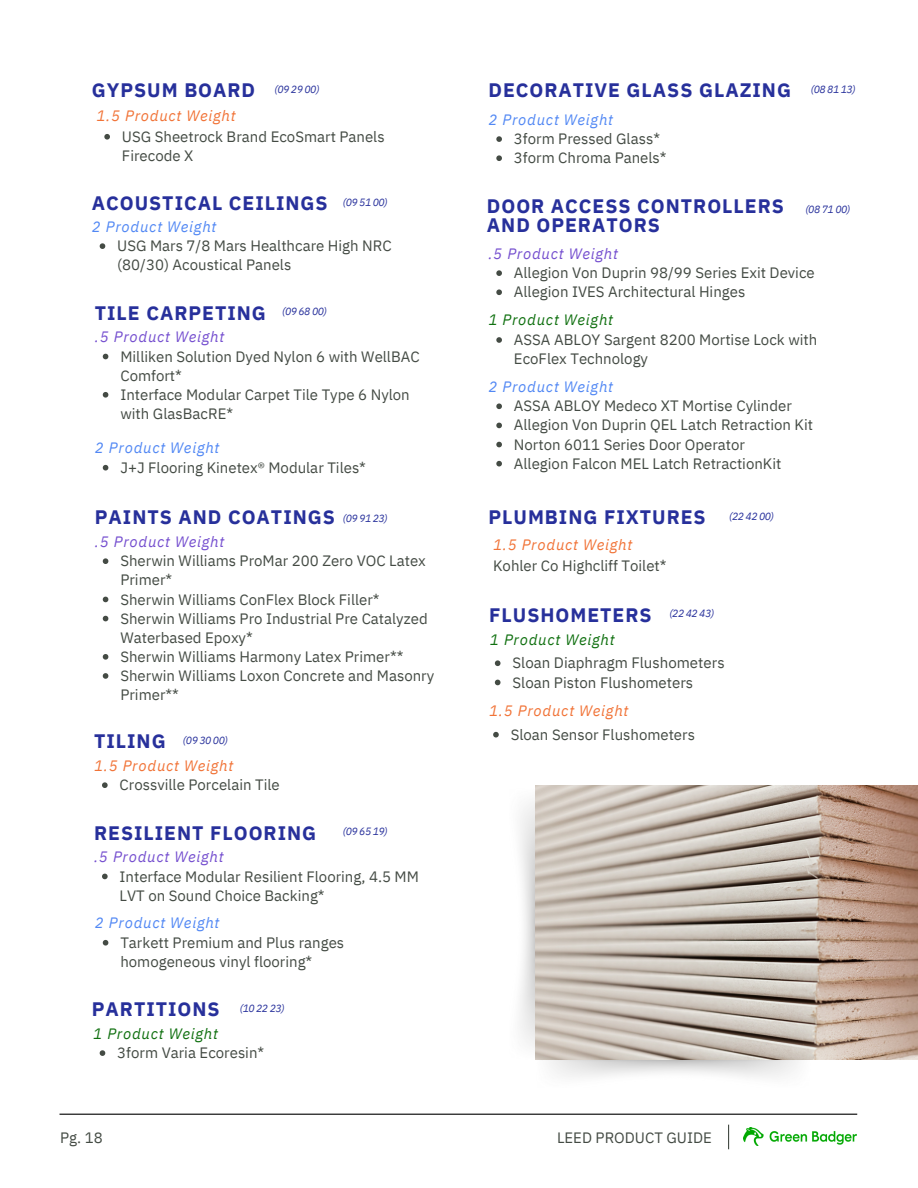
<style>
.page{position:relative;width:918px;height:1188px;background:#fff}
.page>*{position:absolute;margin:0;border:0;box-sizing:border-box;transform-origin:0 0}
.t1{font:700 19.5px/19.2px "IBM Plex Sans";letter-spacing:.05em;color:#27309b}
.t2{font:15px/19.2px "IBM Plex Sans";color:#444b44}
.t3{font:italic 15px "IBM Plex Sans";letter-spacing:.05em;color:#5288f4}
.t4{font:italic 15px "IBM Plex Sans";letter-spacing:.05em;color:#f17337}
.t5{font:italic 15px "IBM Plex Sans";letter-spacing:.05em;color:#754fcf}
.t6{font:italic 15px "IBM Plex Sans";letter-spacing:.05em;color:#107010}
.t7{font:italic 10.5px "IBM Plex Sans";letter-spacing:-.05em;color:#27309b}
</style>
<div class="page">
<img style="left:520px;top:786px;width:16px;height:274px">
<img style="left:536px;top:785px;width:382px;height:275px">
<svg style="left:100px;top:243px;width:5px;height:6px"></svg>
<svg style="left:104px;top:134px;width:6px;height:6px"></svg>
<svg style="left:100px;top:1050px;width:5px;height:6px"></svg>
<svg style="left:495px;top:660px;width:6px;height:6px"></svg>
<svg style="left:495px;top:680px;width:6px;height:5px"></svg>
<svg style="left:103px;top:354px;width:5px;height:5px"></svg>
<svg style="left:103px;top:392px;width:5px;height:6px"></svg>
<svg style="left:103px;top:465px;width:5px;height:6px"></svg>
<svg style="left:103px;top:558px;width:5px;height:6px"></svg>
<svg style="left:103px;top:597px;width:5px;height:5px"></svg>
<svg style="left:103px;top:616px;width:5px;height:5px"></svg>
<svg style="left:103px;top:654px;width:5px;height:6px"></svg>
<svg style="left:103px;top:673px;width:5px;height:6px"></svg>
<svg style="left:496px;top:337px;width:6px;height:6px"></svg>
<svg style="left:496px;top:403px;width:6px;height:6px"></svg>
<svg style="left:496px;top:423px;width:6px;height:5px"></svg>
<svg style="left:496px;top:442px;width:6px;height:5px"></svg>
<svg style="left:496px;top:461px;width:6px;height:5px"></svg>
<svg style="left:496px;top:270px;width:6px;height:6px"></svg>
<svg style="left:496px;top:289px;width:6px;height:6px"></svg>
<svg style="left:496px;top:136px;width:6px;height:6px"></svg>
<svg style="left:496px;top:155px;width:6px;height:6px"></svg>
<svg style="left:102px;top:782px;width:6px;height:6px"></svg>
<svg style="left:102px;top:874px;width:6px;height:5px"></svg>
<svg style="left:103px;top:940px;width:5px;height:6px"></svg>
<svg style="left:493px;top:732px;width:6px;height:5px"></svg>
<hr style="left:60px;top:1114px;width:797px;height:1px;background:#000">
<img style="left:743px;top:1128px;width:114px;height:18px">
<svg style="left:728px;top:1125px;width:1px;height:24px"></svg>
<h1 class="t1" style="left:92px;top:80px;width:165px">GYPSUM BOARD</h1>
<p class="t7" style="left:275px;top:82px;width:46px">(09 29 00)</p>
<p class="t4" style="left:96px;top:106px;width:141px">1.5 Product Weight</p>
<p class="t2" style="left:122px;top:127px;width:264px">USG Sheetrock Brand EcoSmart Panels<br>Firecode X</p>
<h1 class="t1" style="left:92px;top:193px;width:237px">ACOUSTICAL CEILINGS</h1>
<p class="t3" style="left:92px;top:216px;width:126px">2 Product Weight</p>
<p class="t2" style="left:117px;top:236px;width:276px">USG Mars 7/8 Mars Healthcare High NRC (80/30) Acoustical Panels</p>
<p class="t7" style="left:343px;top:195px;width:46px">(09 51 00)</p>
<h1 class="t1" style="left:95px;top:303px;width:172px">TILE CARPETING</h1>
<p class="t5" style="left:95px;top:327px;width:131px">.5 Product Weight</p>
<p class="t2" style="left:120px;top:346px;width:301px">Milliken Solution Dyed Nylon 6 with WellBAC<br>Comfort*<br>Interface Modular Carpet Tile Type 6 Nylon with GlasBacRE*</p>
<p class="t3" style="left:95px;top:438px;width:126px">2 Product Weight</p>
<p class="t2" style="left:120px;top:458px;width:247px">J+J Flooring Kinetex® Modular Tiles*</p>
<h1 class="t1" style="left:95px;top:507px;width:242px">PAINTS AND COATINGS</h1>
<p class="t5" style="left:95px;top:531px;width:131px">.5 Product Weight</p>
<p class="t2" style="left:120px;top:551px;width:315px">Sherwin Williams ProMar 200 Zero VOC Latex<br>Primer*<br>Sherwin Williams ConFlex Block Filler*<br>Sherwin Williams Pro Industrial Pre Catalyzed<br>Waterbased Epoxy*<br>Sherwin Williams Harmony Latex Primer**<br>Sherwin Williams Loxon Concrete and Masonry<br>Primer**</p>
<p class="t7" style="left:282px;top:305px;width:46px">(09 68 00)</p>
<p class="t7" style="left:343px;top:511px;width:46px">(09 91 23)</p>
<h1 class="t1" style="left:94px;top:731px;width:73px">TILING</h1>
<p class="t4" style="left:94px;top:755px;width:141px">1.5 Product Weight</p>
<p class="t2" style="left:120px;top:775px;width:162px">Crossville Porcelain Tile</p>
<p class="t7" style="left:183px;top:734px;width:46px">(09 30 00)</p>
<h1 class="t1" style="left:94px;top:823px;width:224px">RESILIENT FLOORING</h1>
<p class="t5" style="left:94px;top:846px;width:131px">.5 Product Weight</p>
<p class="t2" style="left:120px;top:866px;width:301px">Interface Modular Resilient Flooring, 4.5 MM<br>LVT on Sound Choice Backing*</p>
<p class="t3" style="left:95px;top:913px;width:126px">2 Product Weight</p>
<p class="t2" style="left:120px;top:933px;width:225px">Tarkett Premium and Plus ranges homogeneous vinyl flooring*</p>
<p class="t7" style="left:343px;top:825px;width:46px">(09 65 19)</p>
<h1 class="t1" style="left:92px;top:999px;width:129px">PARTITIONS</h1>
<p class="t6" style="left:93px;top:1023px;width:126px">1 Product Weight</p>
<p class="t2" style="left:117px;top:1043px;width:149px">3form Varia Ecoresin*</p>
<p class="t7" style="left:240px;top:1001px;width:46px">(10 22 23)</p>
<h1 class="t1" style="left:488px;top:80px;width:304px">DECORATIVE GLASS GLAZING</h1>
<p class="t3" style="left:488px;top:109px;width:126px">2 Product Weight</p>
<p class="t2" style="left:514px;top:129px;width:154px">3form Pressed Glass*<br>3form Chroma Panels*</p>
<p class="t7" style="left:811px;top:82px;width:46px">(08 81 13)</p>
<h1 class="t1" style="left:487px;top:196px;width:299px">DOOR ACCESS CONTROLLERS<br>AND OPERATORS</h1>
<p class="t7" style="left:805px;top:202px;width:46px">(08 71 00)</p>
<p class="t5" style="left:488px;top:243px;width:131px">.5 Product Weight</p>
<p class="t2" style="left:514px;top:263px;width:302px">Allegion Von Duprin 98/99 Series Exit Device<br>Allegion IVES Architectural Hinges</p>
<p class="t6" style="left:488px;top:310px;width:126px">1 Product Weight</p>
<p class="t2" style="left:514px;top:330px;width:305px">ASSA ABLOY Sargent 8200 Mortise Lock with<br>EcoFlex Technology</p>
<p class="t3" style="left:488px;top:376px;width:126px">2 Product Weight</p>
<p class="t2" style="left:514px;top:396px;width:301px">ASSA ABLOY Medeco XT Mortise Cylinder Allegion Von Duprin QEL Latch Retraction Kit Norton 6011 Series Door Operator<br>Allegion Falcon MEL Latch RetractionKit</p>
<h1 class="t1" style="left:488px;top:507px;width:219px">PLUMBING FIXTURES</h1>
<p class="t4" style="left:493px;top:535px;width:141px">1.5 Product Weight</p>
<p class="t2" style="left:493px;top:556px;width:175px">Kohler Co Highcliff Toilet*</p>
<h1 class="t1" style="left:489px;top:605px;width:164px">FLUSHOMETERS</h1>
<p class="t6" style="left:490px;top:630px;width:126px">1 Product Weight</p>
<p class="t7" style="left:669px;top:607px;width:46px">(22 42 43)</p>
<p class="t7" style="left:729px;top:509px;width:46px">(22 42 00)</p>
<p class="t2" style="left:513px;top:653px;width:214px">Sloan Diaphragm Flushometers<br>Sloan Piston Flushometers</p>
<p class="t4" style="left:489px;top:700px;width:141px">1.5 Product Weight</p>
<p class="t2" style="left:511px;top:725px;width:186px">Sloan Sensor Flushometers</p>
<p class="t2" style="left:60px;top:1127px;width:44px">Pg. 18</p>
<p class="t2" style="left:557px;top:1127px;width:156px">LEED PRODUCT GUIDE</p>
</div>
